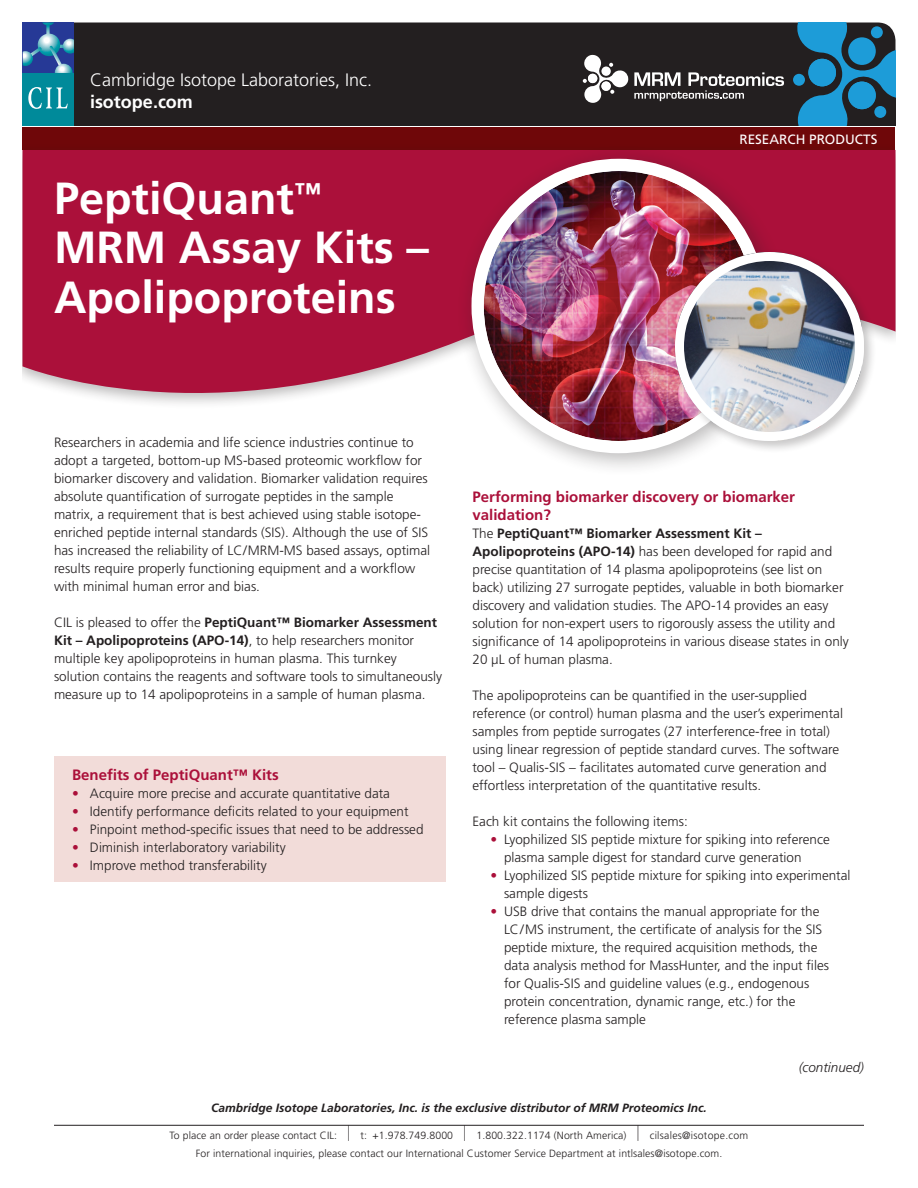
<style>
.page{position:relative;width:918px;height:1188px;background:#fff}
.page>*{position:absolute;margin:0;border:0;box-sizing:border-box;transform-origin:0 0}
.t1{font:700 45px "Frutiger LT Std";color:#fff}
.t2{font:300 18px "Frutiger LT Std";color:#fff}
.t3{font:700 18px "Frutiger LT Std";color:#fff}
.t4{font:700 15px/18px "Frutiger LT Std";color:#ab103a}
.t5{font:300 13.5px/18px "Frutiger LT Std";color:#231f20}
.t6{font:13.5px "Frutiger LT Std";color:#fff}
.t7{font:italic 300 13.5px "Frutiger LT Std";color:#231f20}
.t8{font:italic 700 12px "Frutiger LT Std";color:#231f20}
.t9{font:300 10.5px "Frutiger LT Std";letter-spacing:.01em;color:#231f20}
.s1{font-weight:700}
.s2{color:#ab103a}
.s3{font-size:15.75px}
</style>
<div class="page">
<div style="left:22px;top:128px;width:874px;height:22px;background:#6f0709"></div>
<div style="left:27px;top:22px;width:869px;height:104px;background:#231f20;border-radius:18px"></div>
<div style="left:23px;top:23px;width:51px;height:50px;background:#263996"></div>
<svg style="left:46px;top:24px;width:4px;height:17px"></svg>
<svg style="left:38px;top:34px;width:22px;height:22px"></svg>
<svg style="left:55px;top:64px;width:18px;height:18px"></svg>
<div style="left:23px;top:73px;width:51px;height:53px;background:#008a9a"></div>
<svg style="left:28px;top:87px;width:40px;height:22px"></svg>
<svg style="left:23px;top:47px;width:19px;height:19px"></svg>
<svg style="left:49px;top:39px;width:25px;height:32px"></svg>
<svg style="left:42px;top:22px;width:12px;height:4px"></svg>
<div style="left:22px;top:143px;width:873px;height:266px;background:#231f20;opacity:.3"></div>
<div style="left:22px;top:150px;width:873px;height:243px;background:#ab103a"></div>
<div style="left:457px;top:144px;width:333px;height:333px;background:#231f20;opacity:.3"></div>
<div style="left:478px;top:165px;width:282px;height:282px;background:#fff;border-radius:50%"></div>
<img style="left:484px;top:171px;width:270px;height:270px;border-radius:135px">
<div style="left:472px;top:159px;width:294px;height:294px;border:12px solid #fff;border-radius:50%"></div>
<svg style="left:583px;top:55px;width:201px;height:48px"></svg>
<svg style="left:793px;top:74px;width:12px;height:12px"></svg>
<svg style="left:795px;top:23px;width:101px;height:103px"></svg>
<div style="left:54px;top:756px;width:392px;height:126px;background:#f2dcd9"></div>
<hr style="left:54px;top:1125px;width:810px;height:1px;background:#231f20">
<div style="left:671px;top:248px;width:205px;height:205px;background:#231f20;opacity:.25"></div>
<img style="left:676px;top:252px;width:188px;height:189px">
<div style="left:675px;top:252px;width:189px;height:189px;border:9px solid #fff;border-radius:50%"></div>
<p class="t2" style="left:90px;top:69px;width:284px">Cambridge Isotope Laboratories, Inc.</p>
<p class="t3" style="left:90px;top:91px;width:104px">isotope.com</p>
<p class="t1" style="left:54px;top:172px;width:269px">PeptiQuant<sup>™</sup></p>
<p class="t1" style="left:54px;top:221px;width:376px">MRM Assay Kits –</p>
<p class="t1" style="left:54px;top:271px;width:343px">Apolipoproteins</p>
<p class="t6" style="left:739px;top:131px;width:140px">RESEARCH PRODUCTS</p>
<p class="t5" style="left:54px;top:433px;width:378px">Researchers in academia and life science industries continue to adopt a targeted, bottom-up MS-based proteomic workflow for biomarker discovery and validation. Biomarker validation requires absolute quantification of surrogate peptides in the sample matrix, a requirement that is best achieved using stable isotope&shy;enriched peptide internal standards (SIS). Although the use of SIS has increased the reliability of LC/MRM-MS based assays, optimal results require properly functioning equipment and a workflow with minimal human error and bias.</p>
<p class="t5" style="left:54px;top:613px;width:390px">CIL is pleased to offer the <span class="s1">PeptiQuant™ Biomarker Assessment Kit – Apolipoproteins (APO-14)</span>, to help researchers monitor multiple key apolipoproteins in human plasma. This turnkey solution contains the reagents and software tools to simultaneously measure up to 14 apolipoproteins in a sample of human plasma.</p>
<p class="t4" style="left:72px;top:765px;width:208px">Benefits of PeptiQuant™ Kits</p>
<p class="t5" style="left:72px;top:784px;width:320px"><span class="s2">•</span> Acquire more precise and accurate quantitative data</p>
<p class="t5" style="left:72px;top:802px;width:338px"><span class="s2">•</span> Identify performance deficits related to your equipment</p>
<p class="t5" style="left:72px;top:820px;width:353px"><span class="s2">•</span> Pinpoint method-specific issues that need to be addressed</p>
<p class="t5" style="left:72px;top:838px;width:215px"><span class="s2">•</span> Diminish interlaboratory variability</p>
<p class="t5" style="left:72px;top:856px;width:196px"><span class="s2">•</span> Improve method transferability</p>
<p class="t4" style="left:472px;top:488px;width:324px">Performing biomarker discovery or biomarker validation?</p>
<p class="t5" style="left:472px;top:524px;width:361px">The <span class="s1">PeptiQuant™ Biomarker Assessment Kit –<br>Apolipoproteins (APO-14)</span> has been developed for rapid and precise quantitation of 14 plasma apolipoproteins (see list on</p>
<p class="t5" style="left:472px;top:578px;width:378px">back) utilizing 27 surrogate peptides, valuable in both biomarker discovery and validation studies. The APO-14 provides an easy solution for non-expert users to rigorously assess the utility and significance of 14 apolipoproteins in various disease states in only 20 µL of human plasma.</p>
<p class="t5" style="left:472px;top:686px;width:336px">The apolipoproteins can be quantified in the user-supplied</p>
<p class="t5" style="left:472px;top:704px;width:372px">reference (or control) human plasma and the user’s experimental samples from peptide surrogates (27 interference-free in total) using linear regression of peptide standard curves. The software tool – Qualis-SIS – facilitates automated curve generation and effortless interpretation of the quantitative results.</p>
<p class="t5" style="left:472px;top:812px;width:217px">Each kit contains the following items:</p>
<p class="t5" style="left:504px;top:830px;width:327px;text-indent:-14px"><span class="s2">•</span> Lyophilized SIS peptide mixture for spiking into reference plasma sample digest for standard curve generation</p>
<p class="t5" style="left:504px;top:866px;width:348px;text-indent:-14px"><span class="s2">•</span> Lyophilized SIS peptide mixture for spiking into experimental sample digests</p>
<p class="t5" style="left:504px;top:902px;width:327px;text-indent:-14px"><span class="s2">•</span> USB drive that contains the manual appropriate for the LC/MS instrument, the certificate of analysis for the SIS peptide mixture, the required acquisition methods, the data analysis method for MassHunter, and the input files for Qualis-SIS and guideline values (e.g., endogenous protein concentration, dynamic range, etc.) for the reference plasma sample</p>
<p class="t7" style="left:799px;top:1060px;width:67px">(continued)</p>
<p class="t8" style="left:211px;top:1100px;width:497px">Cambridge Isotope Laboratories, Inc. is the exclusive distributor of MRM Proteomics Inc.</p>
<p class="t9" style="left:170px;top:1129px;width:580px">To place an order please contact CIL: <span class="s3">|</span> t: +1.978.749.8000 <span class="s3">|</span> 1.800.322.1174 (North America) <span class="s3">|</span> cilsales@isotope.com</p>
<p class="t9" style="left:196px;top:1148px;width:528px">For international inquiries, please contact our International Customer Service Department at intlsales@isotope.com.</p>
</div>
